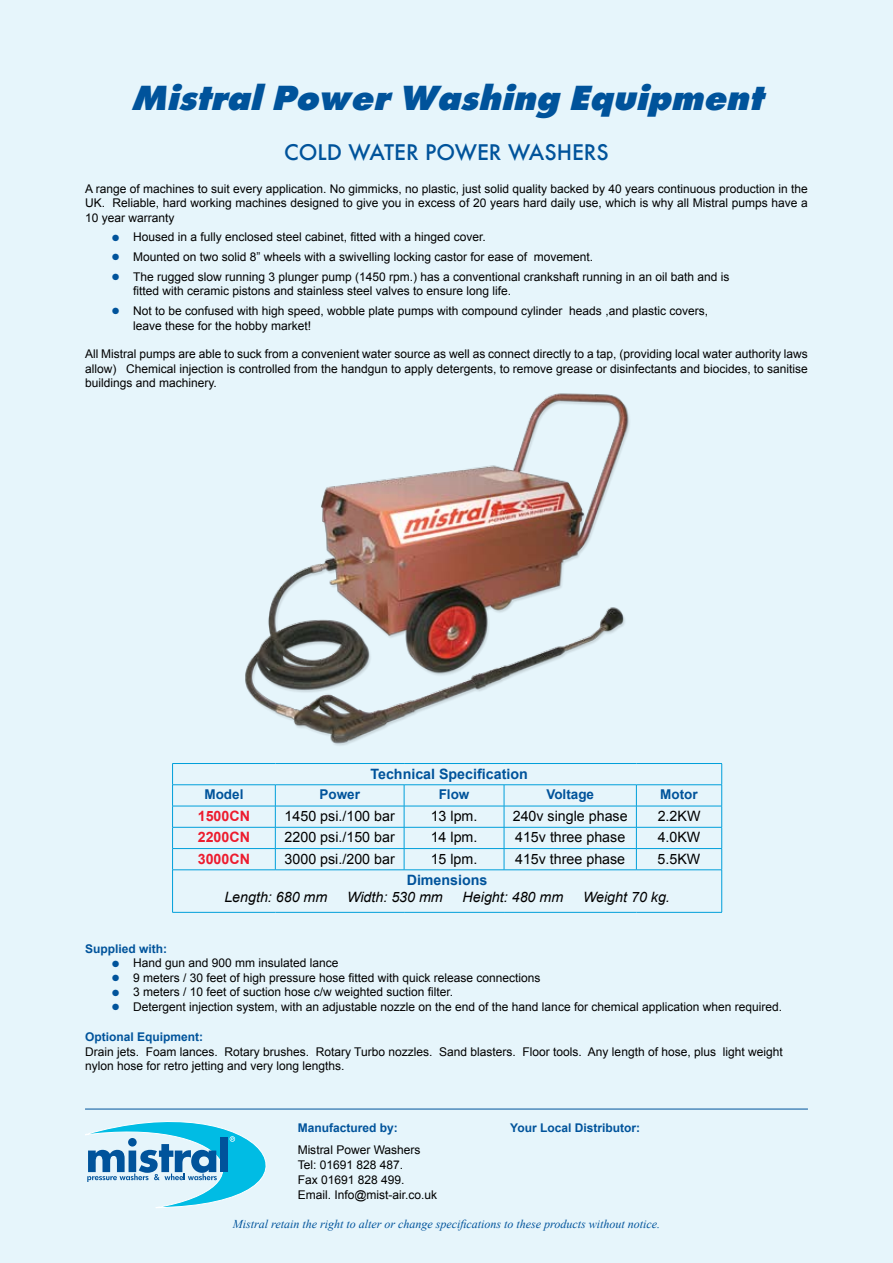
<style>
.page{position:relative;width:893px;height:1263px;background:#e6f5fb}
.page>*{position:absolute;margin:0;border:0;box-sizing:border-box;transform-origin:0 0}
.t1{font:italic 800 33px "Futurist";color:#00539b}
.t2{font:500 21px "Futura";color:#00539b}
.t3{font:14.25px "Arial";color:#000}
.t4{font:italic 14.25px "Arial";color:#000}
.t5{font:700 14.25px "Arial";color:#00539b}
.t6{font:700 14.25px "Arial";color:#ed1c2e}
.t7{font:700 13.5px "Arial";color:#00539b}
.t8{font:12px/14.4px "Arial";color:#000}
.t9{font:italic 12px "Times New Roman";color:#00539b}
.t10{font:700 12px "Arial";color:#00539b}
.s1{color:#00539b}
</style>
<div class="page">
<img style="left:245px;top:393px;width:385px;height:353px">
<hr style="left:85px;top:1109px;width:723px;height:1px;background:#00539b">
<hr style="left:172px;top:763px;width:103px;height:1px;background:#009fda">
<hr style="left:275px;top:763px;width:129px;height:1px;background:#009fda">
<hr style="left:404px;top:763px;width:100px;height:1px;background:#009fda">
<hr style="left:504px;top:763px;width:132px;height:1px;background:#009fda">
<hr style="left:636px;top:763px;width:86px;height:1px;background:#009fda">
<hr style="left:172px;top:784px;width:103px;height:1px;background:#009fda">
<hr style="left:275px;top:784px;width:129px;height:1px;background:#009fda">
<hr style="left:404px;top:784px;width:100px;height:1px;background:#009fda">
<hr style="left:504px;top:784px;width:132px;height:1px;background:#009fda">
<hr style="left:636px;top:784px;width:86px;height:1px;background:#009fda">
<hr style="left:172px;top:806px;width:103px;height:1px;background:#009fda">
<hr style="left:275px;top:806px;width:129px;height:1px;background:#009fda">
<hr style="left:404px;top:806px;width:100px;height:1px;background:#009fda">
<hr style="left:504px;top:806px;width:132px;height:1px;background:#009fda">
<hr style="left:636px;top:806px;width:86px;height:1px;background:#009fda">
<hr style="left:172px;top:827px;width:103px;height:1px;background:#009fda">
<hr style="left:275px;top:827px;width:129px;height:1px;background:#009fda">
<hr style="left:404px;top:827px;width:100px;height:1px;background:#009fda">
<hr style="left:504px;top:827px;width:132px;height:1px;background:#009fda">
<hr style="left:636px;top:827px;width:86px;height:1px;background:#009fda">
<hr style="left:172px;top:848px;width:103px;height:1px;background:#009fda">
<svg style="left:172px;top:764px;width:1px;height:105px"></svg>
<hr style="left:275px;top:848px;width:129px;height:1px;background:#009fda">
<svg style="left:275px;top:785px;width:1px;height:84px"></svg>
<hr style="left:404px;top:848px;width:100px;height:1px;background:#009fda">
<svg style="left:404px;top:785px;width:1px;height:84px"></svg>
<hr style="left:504px;top:848px;width:132px;height:1px;background:#009fda">
<svg style="left:504px;top:785px;width:1px;height:84px"></svg>
<hr style="left:636px;top:848px;width:86px;height:1px;background:#009fda">
<svg style="left:636px;top:785px;width:1px;height:84px"></svg>
<svg style="left:721px;top:764px;width:1px;height:105px"></svg>
<hr style="left:172px;top:869px;width:103px;height:1px;background:#009fda">
<hr style="left:172px;top:870px;width:1px;height:42px;background:#009fda">
<hr style="left:275px;top:869px;width:129px;height:1px;background:#009fda">
<hr style="left:404px;top:869px;width:100px;height:1px;background:#009fda">
<hr style="left:504px;top:869px;width:132px;height:1px;background:#009fda">
<hr style="left:636px;top:869px;width:86px;height:1px;background:#009fda">
<hr style="left:721px;top:870px;width:1px;height:42px;background:#009fda">
<hr style="left:172px;top:912px;width:103px;height:1px;background:#009fda">
<hr style="left:275px;top:912px;width:129px;height:1px;background:#009fda">
<hr style="left:404px;top:912px;width:100px;height:1px;background:#009fda">
<hr style="left:504px;top:912px;width:132px;height:1px;background:#009fda">
<hr style="left:636px;top:912px;width:86px;height:1px;background:#009fda">
<svg style="left:85px;top:1121px;width:182px;height:87px"></svg>
<h1 class="t1" style="left:130px;top:79px;width:634px">Mistral Power Washing Equipment</h1>
<h2 class="t2" style="left:284px;top:138px;width:326px">COLD WATER POWER WASHERS</h2>
<p class="t8" style="left:85px;top:181px;width:724px;text-align:justify">A range of machines to suit every application. No gimmicks, no plastic, just solid quality backed by 40 years continuous production in the UK. Reliable, hard working machines designed to give you in excess of 20 years hard daily use, which is why all Mistral pumps have a 10 year warranty</p>
<p class="t8" style="left:112px;top:230px;width:375px"><span class="s1">●</span> Housed in a fully enclosed steel cabinet, fitted with a hinged cover.</p>
<p class="t8" style="left:112px;top:250px;width:483px"><span class="s1">●</span> Mounted on two solid 8” wheels with a swivelling locking castor for ease of movement.</p>
<p class="t8" style="left:133px;top:270px;width:598px;text-indent:-21px"><span class="s1">●</span> The rugged slow running 3 plunger pump (1450 rpm.) has a conventional crankshaft running in an oil bath and is fitted with ceramic pistons and stainless steel valves to ensure long life.</p>
<p class="t8" style="left:133px;top:304px;width:576px;text-indent:-21px"><span class="s1">●</span> Not to be confused with high speed, wobble plate pumps with compound cylinder heads ,and plastic covers, leave these for the hobby market!</p>
<p class="t8" style="left:85px;top:347px;width:724px;text-align:justify">All Mistral pumps are able to suck from a convenient water source as well as connect directly to a tap, (providing local water authority laws allow) Chemical injection is controlled from the handgun to apply detergents, to remove grease or disinfectants and biocides, to sanitise buildings and machinery.</p>
<p class="t5" style="left:370px;top:765px;width:159px">Technical Specification</p>
<p class="t7" style="left:204px;top:787px;width:41px">Model</p>
<p class="t7" style="left:319px;top:787px;width:42px">Power</p>
<p class="t7" style="left:439px;top:787px;width:32px">Flow</p>
<p class="t7" style="left:546px;top:787px;width:49px">Voltage</p>
<p class="t7" style="left:660px;top:787px;width:39px">Motor</p>
<p class="t6" style="left:198px;top:808px;width:54px">1500CN</p>
<p class="t3" style="left:285px;top:808px;width:112px">1450 psi./100 bar</p>
<p class="t3" style="left:431px;top:808px;width:48px">13 lpm.</p>
<p class="t3" style="left:513px;top:808px;width:116px">240v single phase</p>
<p class="t3" style="left:658px;top:808px;width:44px">2.2KW</p>
<p class="t6" style="left:198px;top:829px;width:54px">2200CN</p>
<p class="t3" style="left:285px;top:829px;width:112px">2200 psi./150 bar</p>
<p class="t3" style="left:431px;top:829px;width:48px">14 lpm.</p>
<p class="t3" style="left:515px;top:829px;width:112px">415v three phase</p>
<p class="t3" style="left:658px;top:829px;width:44px">4.0KW</p>
<p class="t6" style="left:198px;top:851px;width:54px">3000CN</p>
<p class="t3" style="left:285px;top:851px;width:112px">3000 psi./200 bar</p>
<p class="t3" style="left:431px;top:851px;width:48px">15 lpm.</p>
<p class="t3" style="left:515px;top:851px;width:112px">415v three phase</p>
<p class="t3" style="left:658px;top:851px;width:44px">5.5KW</p>
<p class="t5" style="left:407px;top:872px;width:82px">Dimensions</p>
<p class="t4" style="left:224px;top:889px;width:104px">Length: 680 mm</p>
<p class="t4" style="left:347px;top:889px;width:97px">Width: 530 mm</p>
<p class="t4" style="left:463px;top:889px;width:102px">Height: 480 mm</p>
<p class="t4" style="left:583px;top:889px;width:88px">Weight 70 kg.</p>
<p class="t10" style="left:85px;top:942px;width:84px">Supplied with:</p>
<p class="t8" style="left:112px;top:956px;width:228px"><span class="s1">●</span> Hand gun and 900 mm insulated lance</p>
<p class="t8" style="left:112px;top:970px;width:430px"><span class="s1">●</span> 9 meters / 30 feet of high pressure hose fitted with quick release connections</p>
<p class="t8" style="left:112px;top:985px;width:343px"><span class="s1">●</span> 3 meters / 10 feet of suction hose c/w weighted suction filter.</p>
<p class="t8" style="left:112px;top:999px;width:671px"><span class="s1">●</span> Detergent injection system, with an adjustable nozzle on the end of the hand lance for chemical application when required.</p>
<p class="t10" style="left:85px;top:1030px;width:120px">Optional Equipment:</p>
<p class="t8" style="left:85px;top:1044px;width:699px">Drain jets. Foam lances. Rotary brushes. Rotary Turbo nozzles. Sand blasters. Floor tools. Any length of hose, plus light weight nylon hose for retro jetting and very long lengths.</p>
<p class="t10" style="left:298px;top:1121px;width:102px">Manufactured by:</p>
<p class="t8" style="left:298px;top:1143px;width:141px;line-height:15px">Mistral Power Washers<br>Tel: 01691 828 487.<br>Fax 01691 828 499.<br>Email. Info@mist-air.co.uk</p>
<p class="t10" style="left:510px;top:1121px;width:131px">Your Local Distributor:</p>
<p class="t9" style="left:233px;top:1217px;width:429px">Mistral retain the right to alter or change specifications to these products without notice.</p>
</div>
